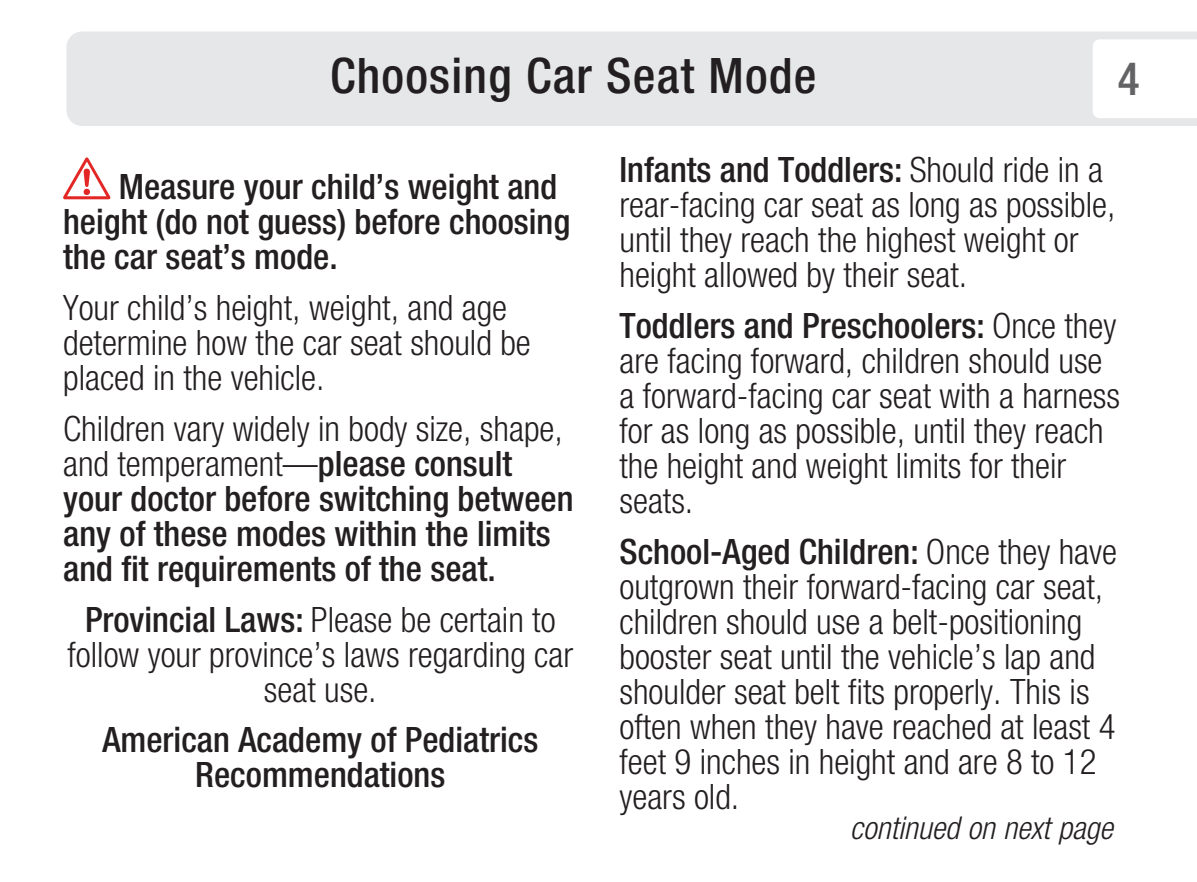
<style>
.page{position:relative;width:1197px;height:882px;background:#fff}
.page>*{position:absolute;margin:0;border:0;box-sizing:border-box;transform-origin:0 0}
.t1{font:500 condensed 49px "Helvetica Neue LT Std";letter-spacing:.025em;color:#231f20}
.t2{font:500 condensed 45.5px "Helvetica Neue LT Std";color:#636366}
.t3{font:300 condensed 35px/35px "Helvetica Neue LT Std";color:#231f20}
.t4{font:500 condensed 35px/35px "Helvetica Neue LT Std";color:#231f20}
.t5{font:italic 300 condensed 31.5px "Helvetica Neue LT Std";color:#231f20}
.s1{font-weight:300}
.s2{font-weight:500}
</style>
<div class="page">
<div style="left:66px;top:32px;width:1131px;height:94px;background:#e6e7e9"></div>
<svg style="left:1093px;top:39px;width:104px;height:79px"></svg>
<svg style="left:63px;top:157px;width:47px;height:42px"></svg>
<h1 class="t1" style="left:330px;top:47px;width:488px">Choosing Car Seat Mode</h1>
<h2 class="t2" style="left:1118px;top:52px;width:23px">4</h2>
<p class="t4" style="left:63px;top:169px;width:509px;text-indent:56px">Measure your child’s weight and height (do not guess) before choosing the car seat’s mode.</p>
<p class="t3" style="left:63px;top:290px;width:469px">Your child’s height, weight, and age determine how the car seat should be placed in the vehicle.</p>
<p class="t4" style="left:63px;top:410px;width:512px"><span class="s1">Children vary widely in body size, shape, and temperament—</span>please consult your doctor before switching between any of these modes within the limits and fit requirements of the seat.</p>
<p class="t3" style="left:67px;top:601px;width:507px;text-align:center"><span class="s2">Provincial Laws:</span> Please be certain to follow your province’s laws regarding car seat use.</p>
<p class="t4" style="left:102px;top:722px;width:438px;text-align:center">American Academy of Pediatrics<br>Recommendations</p>
<p class="t3" style="left:620px;top:152px;width:498px"><span class="s2">Infants and Toddlers:</span> Should ride in a rear-facing car seat as long as possible, until they reach the highest weight or height allowed by their seat.</p>
<p class="t3" style="left:620px;top:308px;width:502px"><span class="s2">Toddlers and Preschoolers:</span> Once they are facing forward, children should use a forward-facing car seat with a harness for as long as possible, until they reach the height and weight limits for their seats.</p>
<p class="t3" style="left:620px;top:534px;width:499px"><span class="s2">School-Aged Children:</span> Once they have outgrown their forward-facing car seat, children should use a belt-positioning booster seat until the vehicle’s lap and shoulder seat belt fits properly. This is often when they have reached at least 4 feet 9 inches in height and are 8 to 12 years old.</p>
<p class="t5" style="left:850px;top:810px;width:264px">continued on next page</p>
</div>
